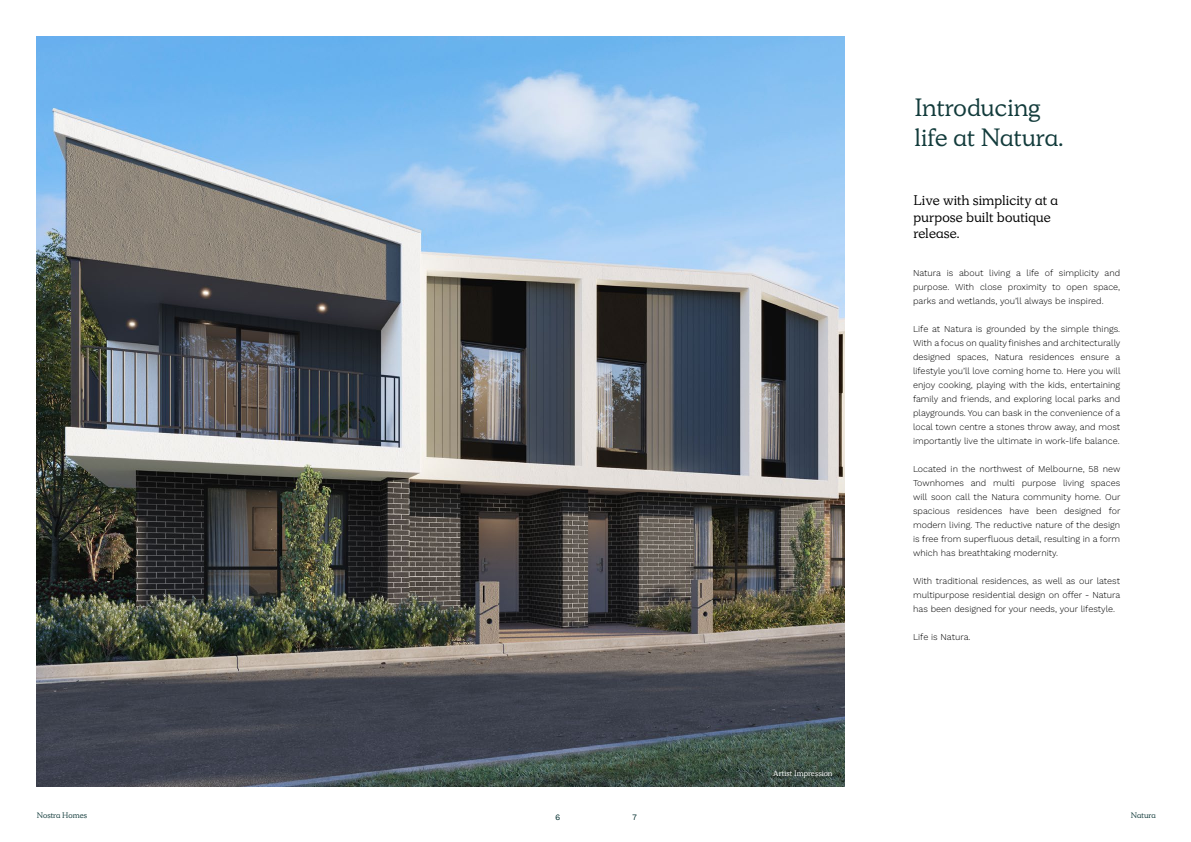
<style>
.page{position:relative;width:1191px;height:842px;background:#fff}
.page>*{position:absolute;margin:0;border:0;box-sizing:border-box;transform-origin:0 0}
.t1{font:25px/30px "Simula";color:#123b3b}
.t2{font:14px/16.8px "Simula";color:#000}
.t3{font:9px/14px "Work Sans";color:#000;text-align:justify}
.t4{font:8px "Simula";color:#123b3b}
.t5{font:8px "Simula";color:#fff}
.t6{font:8px "Work Sans";color:#123b3b}
</style>
<div class="page">
<img style="left:36px;top:36px;width:808px;height:751px">
<h1 class="t1" style="left:914px;top:93px;width:150px">Introducing life at Natura.</h1>
<h2 class="t2" style="left:913px;top:192px;width:146px">Live with simplicity at a purpose built boutique release.</h2>
<p class="t5" style="left:773px;top:768px;width:61px">Artist Impression</p>
<p class="t3" style="left:913px;top:266px;width:209px">Natura is about living a life of simplicity and purpose. With close proximity to open space, parks and wetlands, you’ll always be inspired.</p>
<p class="t3" style="left:913px;top:322px;width:209px">Life at Natura is grounded by the simple things.<br>With a focus on quality finishes and architecturally designed spaces, Natura residences ensure a lifestyle you’ll love coming home to. Here you will enjoy cooking, playing with the kids, entertaining family and friends, and exploring local parks and playgrounds. You can bask in the convenience of a local town centre a stones throw away, and most importantly live the ultimate in work-life balance.</p>
<p class="t3" style="left:913px;top:462px;width:209px">Located in the northwest of Melbourne, 58 new Townhomes and multi purpose living spaces will soon call the Natura community home. Our spacious residences have been designed for modern living. The reductive nature of the design is free from superfluous detail, resulting in a form which has breathtaking modernity.</p>
<p class="t3" style="left:913px;top:574px;width:209px">With traditional residences, as well as our latest multipurpose residential design on offer - Natura has been designed for your needs, your lifestyle.</p>
<p class="t3" style="left:913px;top:630px;width:59px">Life is Natura.</p>
<p class="t4" style="left:37px;top:810px;width:52px">Nostra Homes</p>
<p class="t6" style="left:555px;top:811px;width:6px">6</p>
<p class="t6" style="left:632px;top:811px;width:6px">7</p>
<p class="t4" style="left:1131px;top:810px;width:26px">Natura</p>
</div>
